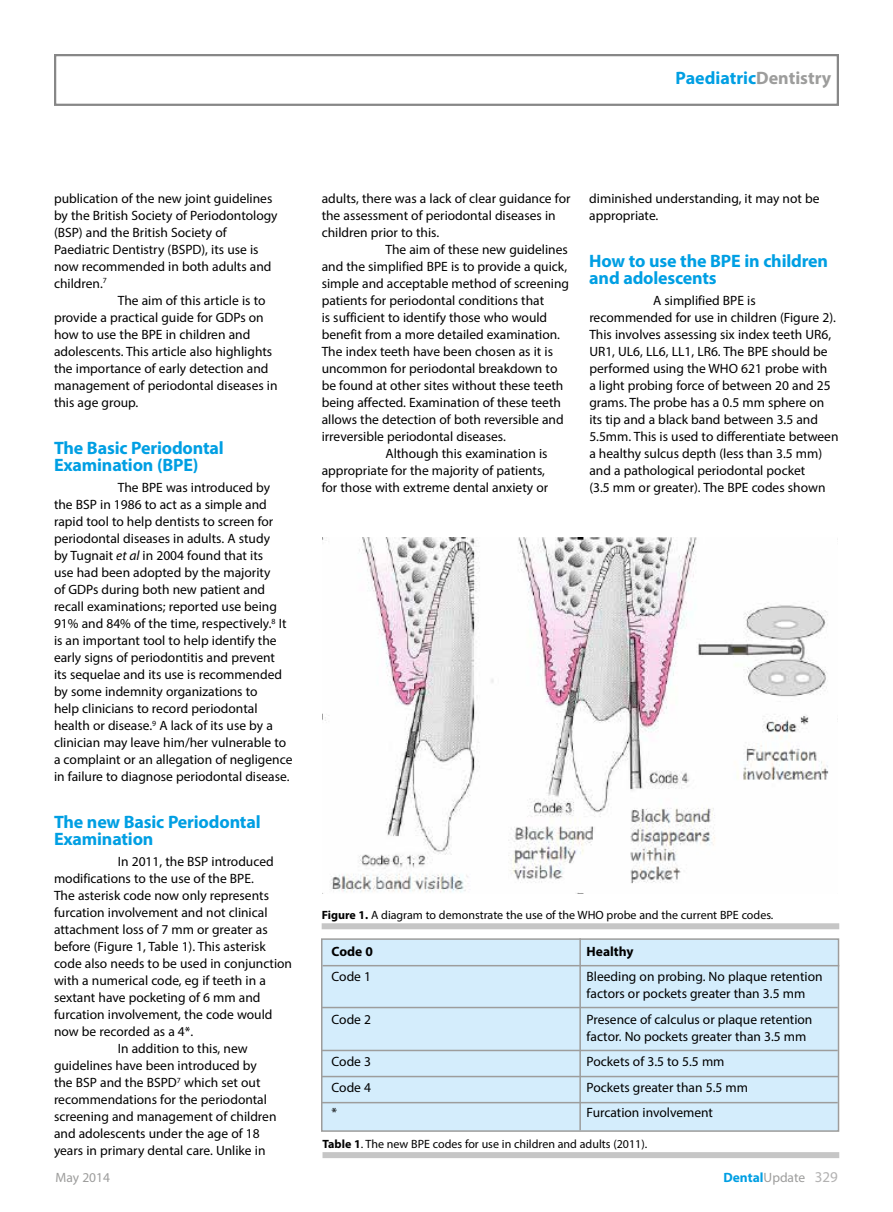
<style>
.page{position:relative;width:893px;height:1212px;background:#fff}
.page>*{position:absolute;margin:0;border:0;box-sizing:border-box;transform-origin:0 0}
.t1{font:700 18px/17px "Myriad Pro";letter-spacing:-.01em;color:#009fe3}
.t2{font:13.5px/17px "Myriad Pro";color:#000}
.t3{font:700 13.5px "Myriad Pro";color:#009fe3}
.t4{font:700 13.5px "Myriad Pro";color:#000}
.t5{font:13.5px "Myriad Pro";color:#9d9d9c}
.t6{font:12px "Myriad Pro";color:#000}
.s1{color:#9d9d9c}
.s2{font-style:italic}
.s3{font-weight:700}
.s4{font-weight:400;color:#9d9d9c}
.s5{font-weight:400;font-size:15px;color:#b3b2b2}
</style>
<div class="page">
<div style="left:54px;top:54px;width:785px;height:52px;border:2px solid #878787"></div>
<div style="left:322px;top:923px;width:517px;height:6px;background:#c6c6c6"></div>
<div style="left:321px;top:938px;width:518px;height:194px;background:#d4edfc;border:2px solid #9d9d9c"></div>
<hr style="left:579px;top:938px;width:2px;height:192px;background:#9d9d9c">
<hr style="left:322px;top:965px;width:517px;height:1px;background:#9d9d9c">
<hr style="left:321px;top:1007px;width:517px;height:1px;background:#9d9d9c">
<hr style="left:321px;top:1050px;width:517px;height:1px;background:#9d9d9c">
<hr style="left:321px;top:1076px;width:517px;height:1px;background:#9d9d9c">
<hr style="left:321px;top:1102px;width:517px;height:1px;background:#9d9d9c">
<div style="left:322px;top:1152px;width:517px;height:6px;background:#c6c6c6"></div>
<img style="left:322px;top:538px;width:516px;height:355px">
<h1 class="t1" style="left:676px;top:69px;width:157px">Paediatric<span class="s1">Dentistry</span></h1>
<p class="t2" style="left:54px;top:190px;width:220px">publication of the new joint guidelines</p>
<p class="t2" style="left:54px;top:207px;width:225px">by the British Society of Periodontology</p>
<p class="t2" style="left:54px;top:224px;width:174px">(BSP) and the British Society of</p>
<p class="t2" style="left:54px;top:241px;width:206px">Paediatric Dentistry (BSPD), its use is</p>
<p class="t2" style="left:54px;top:258px;width:219px">now recommended in both adults and</p>
<p class="t2" style="left:54px;top:275px;width:54px">children.<sup>7</sup></p>
<p class="t2" style="left:118px;top:292px;width:149px">The aim of this article is to</p>
<p class="t2" style="left:54px;top:309px;width:211px">provide a practical guide for GDPs on</p>
<p class="t2" style="left:54px;top:326px;width:198px">how to use the BPE in children and</p>
<p class="t2" style="left:54px;top:343px;width:220px">adolescents. This article also highlights</p>
<p class="t2" style="left:54px;top:360px;width:216px">the importance of early detection and</p>
<p class="t2" style="left:54px;top:377px;width:225px">management of periodontal diseases in</p>
<p class="t2" style="left:54px;top:394px;width:86px">this age group.</p>
<h1 class="t1" style="left:54px;top:439px;width:171px">The Basic Periodontal<br>Examination (BPE)</h1>
<p class="t2" style="left:54px;top:479px;width:240px;text-indent:64px">The BPE was introduced by<br>the BSP in 1986 to act as a simple and rapid tool to help dentists to screen for periodontal diseases in adults. A study<br>by Tugnait <span class="s2">et al</span> in 2004 found that its<br>use had been adopted by the majority<br>of GDPs during both new patient and recall examinations; reported use being 91% and 84% of the time, respectively.<sup>8</sup> It is an important tool to help identify the early signs of periodontitis and prevent<br>its sequelae and its use is recommended by some indemnity organizations to<br>help clinicians to record periodontal health or disease.<sup>9</sup> A lack of its use by a clinician may leave him/her vulnerable to a complaint or an allegation of negligence in failure to diagnose periodontal disease.</p>
<h1 class="t1" style="left:54px;top:813px;width:208px">The new Basic Periodontal<br>Examination</h1>
<p class="t2" style="left:118px;top:853px;width:157px">In 2011, the BSP introduced</p>
<p class="t2" style="left:54px;top:870px;width:201px">modifications to the use of the BPE.</p>
<p class="t2" style="left:54px;top:887px;width:216px">The asterisk code now only represents</p>
<p class="t2" style="left:54px;top:904px;width:215px">furcation involvement and not clinical</p>
<p class="t2" style="left:54px;top:921px;width:215px">attachment loss of 7 mm or greater as</p>
<p class="t2" style="left:54px;top:938px;width:213px">before (Figure 1, Table 1). This asterisk</p>
<p class="t2" style="left:54px;top:955px;width:240px">code also needs to be used in conjunction</p>
<p class="t2" style="left:54px;top:972px;width:213px">with a numerical code, eg if teeth in a</p>
<p class="t2" style="left:54px;top:989px;width:208px">sextant have pocketing of 6 mm and</p>
<p class="t2" style="left:54px;top:1006px;width:220px">furcation involvement, the code would</p>
<p class="t2" style="left:54px;top:1023px;width:141px">now be recorded as a 4*.</p>
<p class="t2" style="left:118px;top:1040px;width:131px">In addition to this, new</p>
<p class="t2" style="left:54px;top:1057px;width:204px">guidelines have been introduced by</p>
<p class="t2" style="left:54px;top:1074px;width:208px">the BSP and the BSPD<sup>7</sup> which set out</p>
<p class="t2" style="left:54px;top:1091px;width:215px">recommendations for the periodontal</p>
<p class="t2" style="left:54px;top:1108px;width:224px">screening and management of children</p>
<p class="t2" style="left:54px;top:1125px;width:207px">and adolescents under the age of 18</p>
<p class="t2" style="left:54px;top:1142px;width:213px">years in primary dental care. Unlike in</p>
<p class="t2" style="left:322px;top:190px;width:250px">adults, there was a lack of clear guidance for</p>
<p class="t2" style="left:322px;top:207px;width:235px">the assessment of periodontal diseases in</p>
<p class="t2" style="left:322px;top:224px;width:119px">children prior to this.</p>
<p class="t2" style="left:385px;top:241px;width:184px">The aim of these new guidelines</p>
<p class="t2" style="left:322px;top:258px;width:247px">and the simplified BPE is to provide a quick,</p>
<p class="t2" style="left:322px;top:275px;width:249px">simple and acceptable method of screening</p>
<p class="t2" style="left:322px;top:292px;width:224px">patients for periodontal conditions that</p>
<p class="t2" style="left:322px;top:309px;width:227px">is sufficient to identify those who would</p>
<p class="t2" style="left:322px;top:326px;width:240px">benefit from a more detailed examination.</p>
<p class="t2" style="left:322px;top:343px;width:233px">The index teeth have been chosen as it is</p>
<p class="t2" style="left:322px;top:360px;width:237px">uncommon for periodontal breakdown to</p>
<p class="t2" style="left:322px;top:377px;width:243px">be found at other sites without these teeth</p>
<p class="t2" style="left:322px;top:394px;width:241px">being affected. Examination of these teeth</p>
<p class="t2" style="left:322px;top:411px;width:244px">allows the detection of both reversible and</p>
<p class="t2" style="left:322px;top:428px;width:186px">irreversible periodontal diseases.</p>
<p class="t2" style="left:385px;top:445px;width:164px">Although this examination is</p>
<p class="t2" style="left:322px;top:462px;width:225px">appropriate for the majority of patients,</p>
<p class="t2" style="left:322px;top:479px;width:228px">for those with extreme dental anxiety or</p>
<p class="t2" style="left:589px;top:190px;width:232px">diminished understanding, it may not be appropriate.</p>
<h1 class="t1" style="left:589px;top:251px;width:240px">How to use the BPE in children and adolescents</h1>
<p class="t2" style="left:589px;top:292px;width:251px;text-indent:64px">A simplified BPE is recommended for use in children (Figure 2).<br>This involves assessing six index teeth UR6, UR1, UL6, LL6, LL1, LR6. The BPE should be performed using the WHO 621 probe with<br>a light probing force of between 20 and 25 grams. The probe has a 0.5 mm sphere on its tip and a black band between 3.5 and 5.5mm. This is used to differentiate between a healthy sulcus depth (less than 3.5 mm) and a pathological periodontal pocket<br>(3.5 mm or greater). The BPE codes shown</p>
<p class="t6" style="left:322px;top:907px;width:453px"><span class="s3">Figure 1.</span> A diagram to demonstrate the use of the WHO probe and the current BPE codes.</p>
<p class="t4" style="left:332px;top:942px;width:43px">Code 0</p>
<p class="t4" style="left:587px;top:942px;width:48px">Healthy</p>
<p class="t2" style="left:332px;top:968px;width:41px">Code 1</p>
<p class="t2" style="left:587px;top:968px;width:237px">Bleeding on probing. No plaque retention factors or pockets greater than 3.5 mm</p>
<p class="t2" style="left:332px;top:1010px;width:41px">Code 2</p>
<p class="t2" style="left:587px;top:1010px;width:227px">Presence of calculus or plaque retention factor. No pockets greater than 3.5 mm</p>
<p class="t2" style="left:332px;top:1053px;width:41px">Code 3</p>
<p class="t2" style="left:587px;top:1053px;width:139px">Pockets of 3.5 to 5.5 mm</p>
<p class="t2" style="left:332px;top:1078px;width:41px">Code 4</p>
<p class="t2" style="left:587px;top:1078px;width:163px">Pockets greater than 5.5 mm</p>
<p class="t2" style="left:332px;top:1104px;width:7px">*</p>
<p class="t2" style="left:587px;top:1104px;width:128px">Furcation involvement</p>
<p class="t6" style="left:322px;top:1136px;width:326px"><span class="s3">Table 1</span>. The new BPE codes for use in children and adults (2011).</p>
<p class="t5" style="left:56px;top:1168px;width:56px">May 2014</p>
<p class="t3" style="left:723px;top:1168px;width:116px">Dental<span class="s4">Update</span> <span class="s5">329</span></p>
</div>
